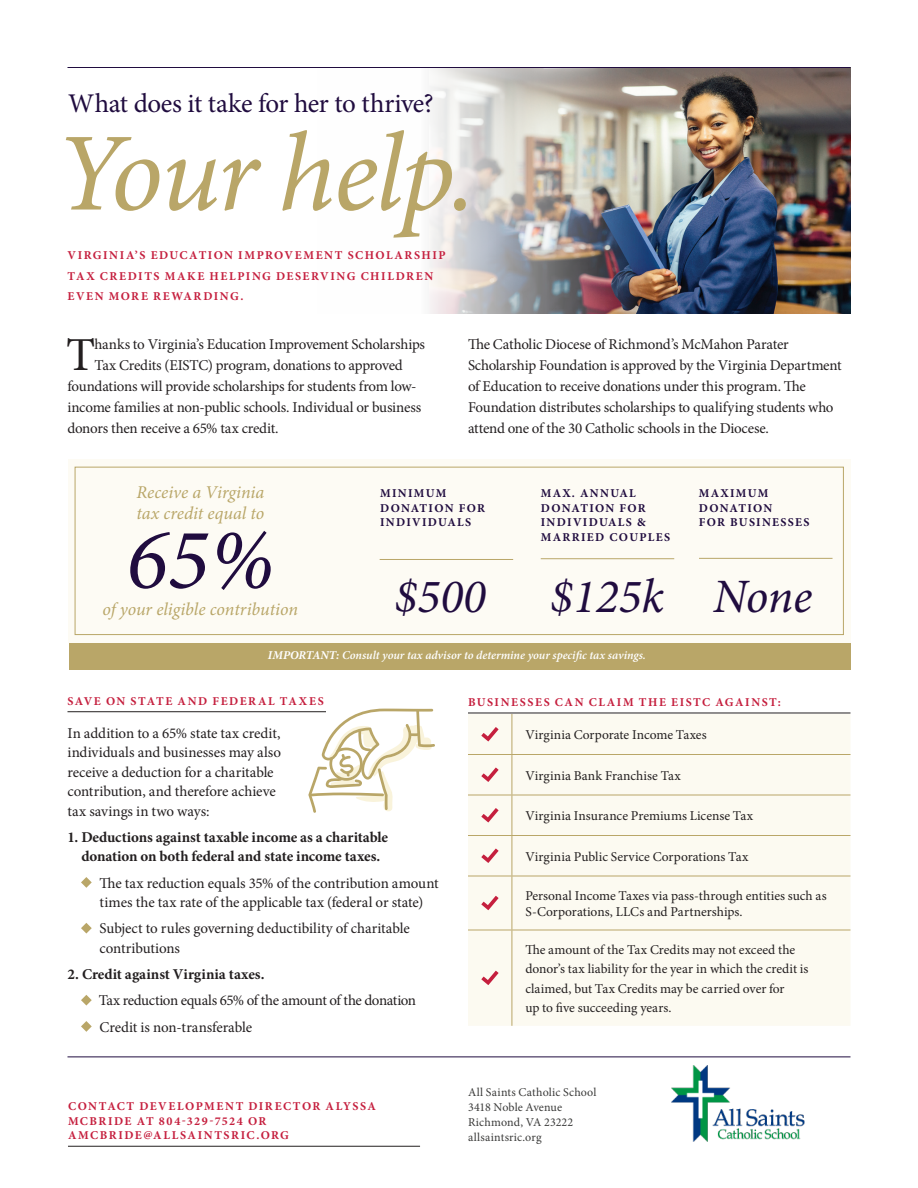
<style>
.page{position:relative;width:918px;height:1188px;background:#fff}
.page>*{position:absolute;margin:0;border:0;box-sizing:border-box;transform-origin:0 0}
.t1{font:italic 111.6px "Minion Pro";letter-spacing:-.02em;color:#b9a668}
.t2{font:italic 87px "Minion Pro";color:#200c3f}
.t3{font:italic 48px "Minion Pro";color:#200c3f}
.t4{font:47.25px "Minion Pro";color:#231f20}
.t5{font:27px "Minion Pro";letter-spacing:-.015em;color:#200c3f}
.t6{font:italic 18px/21px "Minion Pro";letter-spacing:-.005em;color:#b9a668}
.Body{font:15px/19.5px "Minion Pro";letter-spacing:-.015em;color:#231f20}
.Body-2{font:700 15px/19.5px "Minion Pro";letter-spacing:-.005em;color:#231f20;text-align:center}
.Body-3{font:15px "Minion Pro";letter-spacing:-.035em;color:#231f20}
.t7{font:13.5px/19.5px "Minion Pro";color:#231f20}
.Red_subheads{font:700 12px/20.4px "Minion Pro";letter-spacing:.13em;color:#c51f3e}
.t8{font:700 12px/14.4px "Minion Pro";letter-spacing:.11em;color:#200c3f}
.t9{font:12px/15px "Minion Pro";letter-spacing:.01em;color:#3b3b3a}
.t10{font:italic 600 12px "Minion Pro";letter-spacing:-.005em;color:#fff}
.s1{font-weight:700}
</style>
<div class="page">
<img style="left:429px;top:68px;width:421px;height:245px">
<hr style="left:68px;top:711px;width:259px;height:1px;background:#231f20">
<svg style="left:81px;top:877px;width:11px;height:11px"></svg>
<svg style="left:81px;top:923px;width:11px;height:11px"></svg>
<svg style="left:81px;top:995px;width:11px;height:11px"></svg>
<svg style="left:81px;top:1021px;width:11px;height:11px"></svg>
<svg style="left:308px;top:709px;width:127px;height:104px"></svg>
<div style="left:68px;top:459px;width:782px;height:183px;background:#fdfbf4"></div>
<div style="left:69px;top:643px;width:781px;height:26px;background:#b9a668"></div>
<hr style="left:380px;top:559px;width:133px;height:1px;background:#b9a668">
<hr style="left:468px;top:713px;width:382px;height:1px;background:#231f20">
<div style="left:75px;top:467px;width:769px;height:168px;border:1px solid #b9a668"></div>
<hr style="left:541px;top:558px;width:133px;height:1px;background:#b9a668">
<hr style="left:699px;top:558px;width:134px;height:1px;background:#b9a668">
<div style="left:468px;top:714px;width:382px;height:312px;background:#fcfaf1"></div>
<hr style="left:512px;top:714px;width:1px;height:40px;background:#b9a668">
<hr style="left:468px;top:754px;width:44px;height:1px;background:#b9a668">
<hr style="left:512px;top:755px;width:1px;height:40px;background:#b9a668">
<hr style="left:512px;top:754px;width:338px;height:1px;background:#b9a668">
<hr style="left:468px;top:795px;width:44px;height:1px;background:#b9a668">
<hr style="left:512px;top:795px;width:1px;height:40px;background:#b9a668">
<hr style="left:512px;top:795px;width:338px;height:1px;background:#b9a668">
<hr style="left:468px;top:835px;width:44px;height:1px;background:#b9a668">
<hr style="left:512px;top:836px;width:1px;height:40px;background:#b9a668">
<hr style="left:512px;top:835px;width:338px;height:1px;background:#b9a668">
<hr style="left:468px;top:876px;width:44px;height:1px;background:#b9a668">
<hr style="left:512px;top:876px;width:1px;height:54px;background:#b9a668">
<hr style="left:512px;top:876px;width:338px;height:1px;background:#b9a668">
<hr style="left:468px;top:930px;width:44px;height:1px;background:#b9a668">
<hr style="left:512px;top:930px;width:1px;height:96px;background:#b9a668">
<hr style="left:512px;top:930px;width:338px;height:1px;background:#b9a668">
<svg style="left:481px;top:727px;width:18px;height:14px"></svg>
<svg style="left:481px;top:768px;width:18px;height:14px"></svg>
<svg style="left:481px;top:808px;width:18px;height:14px"></svg>
<svg style="left:481px;top:849px;width:18px;height:14px"></svg>
<svg style="left:481px;top:896px;width:18px;height:14px"></svg>
<svg style="left:481px;top:971px;width:18px;height:14px"></svg>
<hr style="left:68px;top:67px;width:782px;height:1px;background:#200c3f">
<hr style="left:68px;top:1057px;width:782px;height:1px;background:#200c3f">
<hr style="left:68px;top:1146px;width:352px;height:1px;background:#231f20">
<img style="left:672px;top:1066px;width:133px;height:76px">
<p class="t5" style="left:68px;top:85px;width:367px">What does it take for her to thrive?</p>
<p class="t1" style="left:55px;top:98px;width:422px">Your help.</p>
<p class="Red_subheads" style="left:68px;top:245px;width:380px">VIRGINIA’S EDUCATION IMPROVEMENT SCHOLARSHIP<br>TAX CREDITS MAKE HELPING DESERVING CHILDREN<br>EVEN MORE REWARDING.</p>
<p class="t4" style="left:66px;top:324px;width:31px">T</p>
<p class="Body" style="left:94px;top:335px;width:332px">hanks to Virginia’s Education Improvement Scholarships</p>
<p class="Body" style="left:94px;top:356px;width:310px">Tax Credits (EISTC) program, donations to approved</p>
<p class="Body" style="left:68px;top:377px;width:351px">foundations will provide scholarships for students from low-</p>
<p class="Body" style="left:68px;top:398px;width:355px">income families at non-public schools. Individual or business</p>
<p class="Body" style="left:68px;top:419px;width:213px">donors then receive a 65% tax credit.</p>
<p class="Body" style="left:468px;top:334px;width:375px;line-height:21px">The Catholic Diocese of Richmond’s McMahon Parater Scholarship Foundation is approved by the Virginia Department of Education to receive donations under this program. The Foundation distributes scholarships to qualifying students who attend one of the 30 Catholic schools in the Diocese.</p>
<p class="t6" style="left:136px;top:481px;width:129px">Receive a Virginia tax credit equal to</p>
<p class="t2" style="left:126px;top:501px;width:150px">65%</p>
<p class="t6" style="left:103px;top:598px;width:197px">of your eligible contribution</p>
<p class="t8" style="left:380px;top:486px;width:106px">MINIMUM<br>DONATION FOR<br>INDIVIDUALS</p>
<p class="t8" style="left:541px;top:486px;width:131px">MAX. ANNUAL<br>DONATION FOR<br>INDIVIDUALS &amp;<br>MARRIED COUPLES</p>
<p class="t8" style="left:699px;top:486px;width:71px">MAXIMUM</p>
<p class="t8" style="left:699px;top:501px;width:112px">DONATION<br>FOR BUSINESSES</p>
<p class="t3" style="left:550px;top:564px;width:116px">$125k</p>
<p class="t3" style="left:395px;top:564px;width:93px">$500</p>
<p class="t3" style="left:713px;top:564px;width:100px">None</p>
<p class="t10" style="left:268px;top:647px;width:379px"><span class="s1">IMPORTANT:</span> Consult your tax advisor to determine your specific tax savings.</p>
<p class="Red_subheads" style="left:468px;top:692px;width:314px">BUSINESSES CAN CLAIM THE EISTC AGAINST:</p>
<p class="Red_subheads" style="left:68px;top:690px;width:258px">SAVE ON STATE AND FEDERAL TAXES</p>
<p class="Body" style="left:68px;top:723px;width:215px">In addition to a 65% state tax credit, individuals and businesses may also receive a deduction for a charitable contribution, and therefore achieve tax savings in two ways:</p>
<p class="Body-2" style="left:68px;top:827px;width:322px">1. Deductions against taxable income as a charitable donation on both federal and state income taxes.</p>
<p class="Body" style="left:100px;top:873px;width:341px">The tax reduction equals 35% of the contribution amount times the tax rate of the applicable tax (federal or state)</p>
<p class="Body" style="left:100px;top:919px;width:312px">Subject to rules governing deductibility of charitable contributions</p>
<p class="Body-2" style="left:68px;top:964px;width:199px">2. Credit against Virginia taxes.</p>
<p class="Body-3" style="left:99px;top:991px;width:319px">Tax reduction equals 65% of the amount of the donation</p>
<p class="Body" style="left:100px;top:1017px;width:154px">Credit is non-transferable</p>
<p class="t7" style="left:525px;top:725px;width:183px">Virginia Corporate Income Taxes</p>
<p class="t7" style="left:525px;top:766px;width:157px">Virginia Bank Franchise Tax</p>
<p class="t7" style="left:525px;top:806px;width:229px">Virginia Insurance Premiums License Tax</p>
<p class="t7" style="left:525px;top:847px;width:224px">Virginia Public Service Corporations Tax</p>
<p class="t7" style="left:525px;top:888px;width:303px;line-height:15.6px">Personal Income Taxes via pass-through entities such as<br>S-Corporations, LLCs and Partnerships.</p>
<p class="t7" style="left:525px;top:940px;width:285px">The amount of the Tax Credits may not exceed the donor’s tax liability for the year in which the credit is claimed, but Tax Credits may be carried over for<br>up to five succeeding years.</p>
<p class="Red_subheads" style="left:68px;top:1099px;width:309px;line-height:14.4px">CONTACT DEVELOPMENT DIRECTOR ALYSSA<br>MCBRIDE AT 804-329-7524 OR<br>AMCBRIDE@ALLSAINTSRIC.ORG</p>
<p class="t9" style="left:468px;top:1085px;width:130px">All Saints Catholic School<br>3418 Noble Avenue</p>
<p class="t9" style="left:468px;top:1115px;width:107px">Richmond, VA 23222</p>
<p class="t9" style="left:468px;top:1130px;width:75px">allsaintsric.org</p>
</div>
